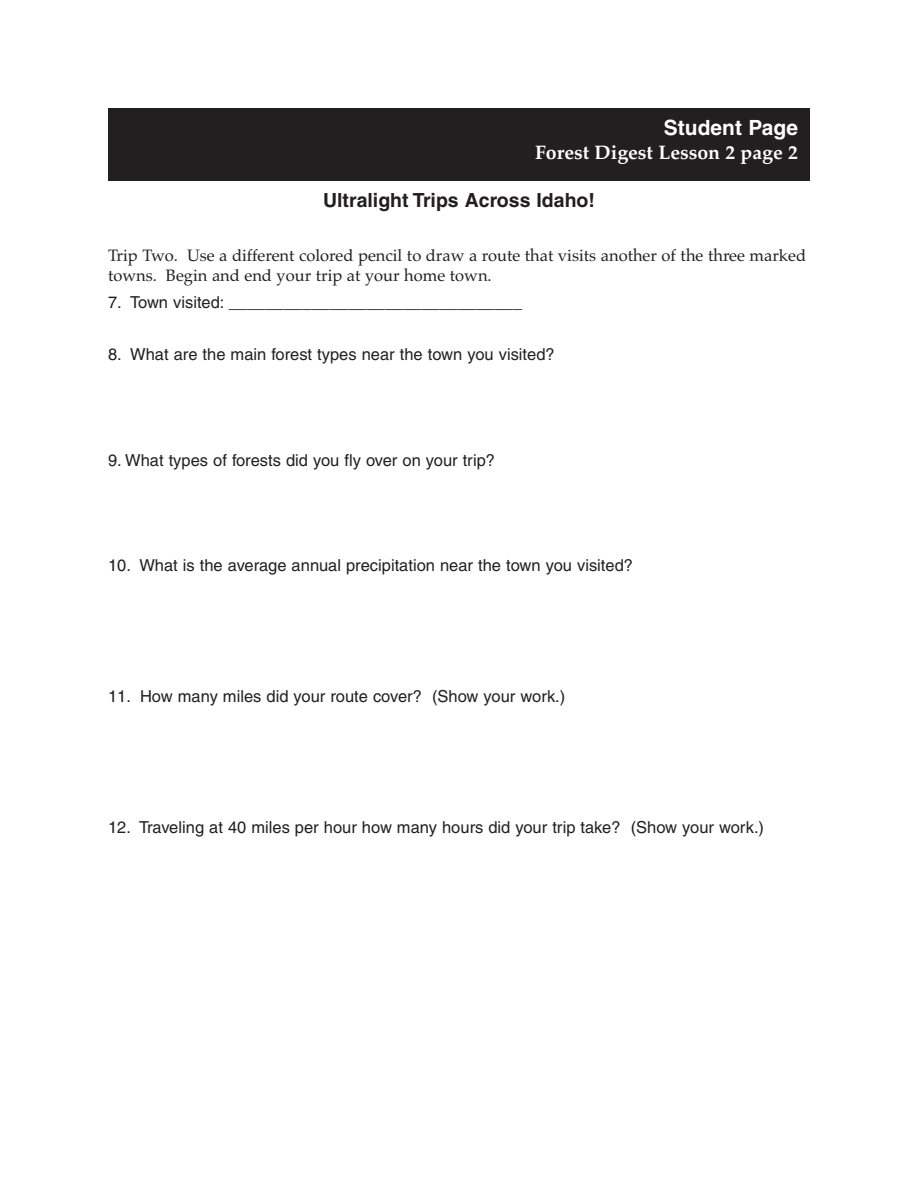
<style>
.page{position:relative;width:918px;height:1188px;background:#fff}
.page>*{position:absolute;margin:0;border:0;box-sizing:border-box;transform-origin:0 0}
.t1{font:700 21px "Helvetica";color:#fff}
.t2{font:700 19.5px "Helvetica";color:#231f20}
.t3{font:700 19.5px "Palatino";color:#fff}
.t4{font:16.5px "Helvetica";color:#231f20}
.t5{font:16.5px/20.1px "Palatino";color:#231f20}
</style>
<div class="page">
<div style="left:108px;top:108px;width:702px;height:72px;background:#231f20"></div>
<p class="t1" style="left:664px;top:119px;width:136px">Student Page</p>
<p class="t3" style="left:535px;top:141px;width:264px">Forest Digest Lesson 2 page 2</p>
<p class="t2" style="left:323px;top:192px;width:273px">Ultralight Trips Across Idaho!</p>
<p class="t5" style="left:108px;top:246px;width:700px">Trip Two. Use a different colored pencil to draw a route that visits another of the three marked towns. Begin and end your trip at your home town.</p>
<p class="t4" style="left:108px;top:296px;width:416px">7. Town visited: ________________________________</p>
<p class="t4" style="left:108px;top:349px;width:448px">8. What are the main forest types near the town you visited?</p>
<p class="t4" style="left:108px;top:454px;width:389px">9. What types of forests did you fly over on your trip?</p>
<p class="t4" style="left:108px;top:559px;width:527px">10. What is the average annual precipitation near the town you visited?</p>
<p class="t4" style="left:108px;top:690px;width:459px">11. How many miles did your route cover? (Show your work.)</p>
<p class="t4" style="left:108px;top:822px;width:658px">12. Traveling at 40 miles per hour how many hours did your trip take? (Show your work.)</p>
</div>
